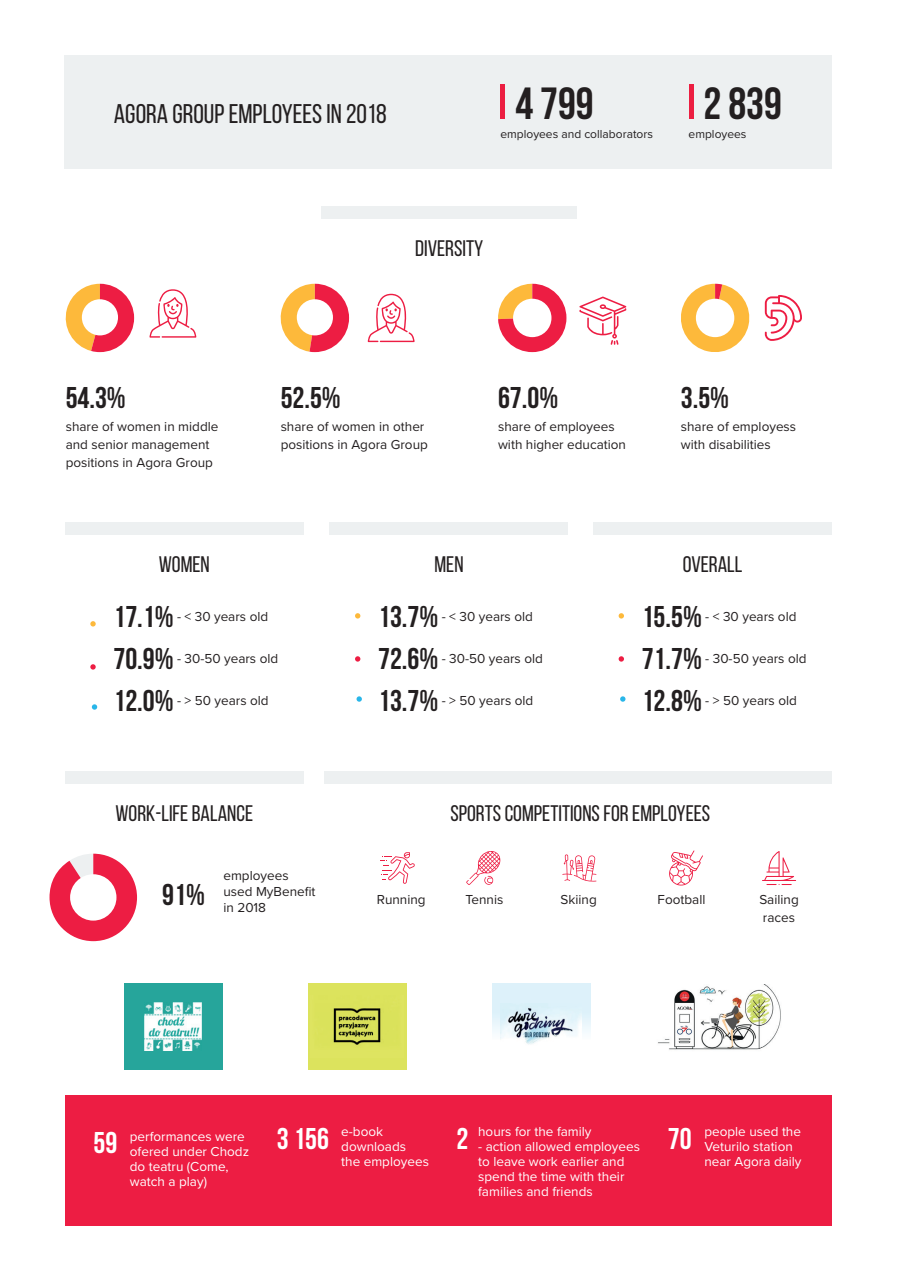
<style>
.page{position:relative;width:898px;height:1272px;background:#fff}
.page>*{position:absolute;margin:0;border:0;box-sizing:border-box;transform-origin:0 0}
.t1{font:700 45px "Bebas Neue";color:#231f20}
.t2{font:700 30px "Bebas Neue";color:#231f20}
.t3{font:700 30px "Bebas Neue";color:#fff}
.t4{font:27px "Bebas Neue";color:#231f20}
.t5{font:22.5px "Bebas Neue";color:#231f20}
.t6{font:13.5px/18px "Proxima Nova";color:#231f20}
.t7{font:13.5px/15px "Proxima Nova";color:#fff}
.t8{font:12px "Proxima Nova";color:#231f20}
</style>
<div class="page">
<div style="left:66px;top:1095px;width:765px;height:131px;background:#ed1d43"></div>
<div style="left:124px;top:983px;width:98px;height:86px;background:#26a59b"></div>
<img style="left:145px;top:1002px;width:56px;height:48px">
<div style="left:308px;top:983px;width:98px;height:86px;background:#dce35d"></div>
<img style="left:333px;top:1008px;width:48px;height:37px">
<div style="left:492px;top:983px;width:98px;height:86px;background:linear-gradient(to bottom,#d5eef9,#fff)"></div>
<img style="left:500px;top:1003px;width:81px;height:46px">
<div style="left:64px;top:56px;width:767px;height:113px;background:#edf0f1"></div>
<svg style="left:149px;top:289px;width:47px;height:48px"></svg>
<svg style="left:65px;top:284px;width:69px;height:68px"></svg>
<div style="left:82px;top:299px;width:36px;height:36px;background:#fff;border-radius:50%"></div>
<svg style="left:280px;top:284px;width:69px;height:68px"></svg>
<div style="left:297px;top:299px;width:36px;height:36px;background:#fff;border-radius:50%"></div>
<svg style="left:367px;top:294px;width:47px;height:48px"></svg>
<svg style="left:498px;top:284px;width:68px;height:68px"></svg>
<div style="left:513px;top:299px;width:38px;height:38px;background:#fff;border-radius:50%"></div>
<svg style="left:579px;top:296px;width:47px;height:49px"></svg>
<svg style="left:681px;top:284px;width:69px;height:68px"></svg>
<div style="left:695px;top:299px;width:39px;height:38px;background:#fff;border-radius:50%"></div>
<svg style="left:764px;top:295px;width:37px;height:46px"></svg>
<div style="left:321px;top:206px;width:255px;height:13px;background:#edf0f1"></div>
<div style="left:593px;top:521px;width:238px;height:13px;background:#edf0f1"></div>
<div style="left:65px;top:521px;width:238px;height:13px;background:#edf0f1"></div>
<div style="left:330px;top:521px;width:238px;height:13px;background:#edf0f1"></div>
<svg style="left:355px;top:656px;width:5px;height:5px"></svg>
<svg style="left:356px;top:696px;width:6px;height:5px"></svg>
<svg style="left:355px;top:613px;width:5px;height:5px"></svg>
<svg style="left:618px;top:656px;width:5px;height:5px"></svg>
<svg style="left:620px;top:696px;width:5px;height:5px"></svg>
<svg style="left:618px;top:613px;width:5px;height:5px"></svg>
<div style="left:65px;top:770px;width:238px;height:13px;background:#edf0f1"></div>
<div style="left:324px;top:770px;width:507px;height:13px;background:#edf0f1"></div>
<svg style="left:49px;top:853px;width:88px;height:88px"></svg>
<div style="left:70px;top:874px;width:46px;height:46px;background:#fff;border-radius:50%"></div>
<svg style="left:380px;top:852px;width:35px;height:31px"></svg>
<svg style="left:562px;top:854px;width:34px;height:27px"></svg>
<svg style="left:466px;top:851px;width:34px;height:34px"></svg>
<svg style="left:762px;top:851px;width:33px;height:34px"></svg>
<svg style="left:669px;top:850px;width:33px;height:35px"></svg>
<svg style="left:90px;top:664px;width:6px;height:5px"></svg>
<svg style="left:92px;top:704px;width:5px;height:5px"></svg>
<svg style="left:90px;top:621px;width:6px;height:5px"></svg>
<hr style="left:500px;top:84px;width:4px;height:35px;background:#ec1e41">
<div style="left:688px;top:84px;width:5px;height:35px;background:#ec1e41"></div>
<img style="left:658px;top:984px;width:123px;height:66px">
<h3 class="t4" style="left:114px;top:99px;width:274px">AGORA GROUP EMPLOYEES IN 2018</h3>
<h1 class="t1" style="left:515px;top:79px;width:80px">4 799</h1>
<p class="t8" style="left:500px;top:125px;width:154px">employees and collaborators</p>
<h1 class="t1" style="left:703px;top:79px;width:80px">2 839</h1>
<p class="t8" style="left:688px;top:125px;width:59px">employees</p>
<h3 class="t5" style="left:415px;top:236px;width:70px">DIVERSITY</h3>
<h2 class="t2" style="left:66px;top:381px;width:62px">54.3%</h2>
<p class="t6" style="left:66px;top:417px;width:154px">share of women in middle and senior management positions in Agora Group</p>
<h2 class="t2" style="left:280px;top:381px;width:62px">52.5%</h2>
<p class="t6" style="left:280px;top:417px;width:149px">share of women in other positions in Agora Group</p>
<h2 class="t2" style="left:498px;top:381px;width:62px">67.0%</h2>
<p class="t6" style="left:498px;top:417px;width:129px">share of employees with higher education</p>
<h2 class="t2" style="left:680px;top:381px;width:50px">3.5%</h2>
<p class="t6" style="left:680px;top:417px;width:117px">share of employess with disabilities</p>
<h3 class="t5" style="left:159px;top:551px;width:52px">WOMEN</h3>
<h3 class="t5" style="left:434px;top:551px;width:31px">MEN</h3>
<h3 class="t5" style="left:682px;top:551px;width:61px">OVERALL</h3>
<h2 class="t2" style="left:378px;top:600px;width:62px">13.7%</h2>
<p class="t6" style="left:441px;top:607px;width:93px">- &lt; 30 years old</p>
<h2 class="t2" style="left:378px;top:642px;width:62px">72.6%</h2>
<p class="t6" style="left:441px;top:649px;width:103px">- 30-50 years old</p>
<h2 class="t2" style="left:378px;top:684px;width:62px">13.7%</h2>
<p class="t6" style="left:441px;top:691px;width:93px">- &gt; 50 years old</p>
<h2 class="t2" style="left:113px;top:600px;width:62px">17.1%</h2>
<p class="t6" style="left:177px;top:607px;width:93px">- &lt; 30 years old</p>
<h2 class="t2" style="left:113px;top:642px;width:62px">70.9%</h2>
<p class="t6" style="left:177px;top:649px;width:103px">- 30-50 years old</p>
<h2 class="t2" style="left:113px;top:684px;width:62px">12.0%</h2>
<p class="t6" style="left:177px;top:691px;width:93px">- &gt; 50 years old</p>
<h2 class="t2" style="left:641px;top:600px;width:62px">15.5%</h2>
<p class="t6" style="left:705px;top:607px;width:93px">- &lt; 30 years old</p>
<h2 class="t2" style="left:641px;top:642px;width:62px">71.7%</h2>
<p class="t6" style="left:705px;top:649px;width:103px">- 30-50 years old</p>
<h2 class="t2" style="left:641px;top:684px;width:62px">12.8%</h2>
<p class="t6" style="left:705px;top:691px;width:93px">- &gt; 50 years old</p>
<h3 class="t5" style="left:115px;top:800px;width:139px">WORK-LIFE BALANCE</h3>
<h2 class="t2" style="left:162px;top:877px;width:44px">91%</h2>
<p class="t6" style="left:223px;top:866px;width:94px;line-height:16.2px">employees used MyBenefit in 2018</p>
<h3 class="t5" style="left:450px;top:800px;width:261px">SPORTS COMPETITIONS FOR EMPLOYEES</h3>
<p class="t6" style="left:376px;top:889px;width:50px">Running</p>
<p class="t6" style="left:465px;top:889px;width:39px">Tennis</p>
<p class="t6" style="left:560px;top:889px;width:38px">Skiing</p>
<p class="t6" style="left:657px;top:889px;width:49px">Football</p>
<p class="t6" style="left:759px;top:889px;width:41px">Sailing races</p>
<h2 class="t3" style="left:93px;top:1125px;width:25px">59</h2>
<p class="t7" style="left:130px;top:1128px;width:121px">performances were ofered under Chodz do teatru (Come, watch a play)</p>
<h2 class="t3" style="left:277px;top:1122px;width:54px">3 156</h2>
<p class="t7" style="left:341px;top:1123px;width:89px">e-book downloads<br>the employees</p>
<h2 class="t3" style="left:456px;top:1122px;width:13px">2</h2>
<p class="t7" style="left:478px;top:1122px;width:115px">hours for the family</p>
<p class="t7" style="left:478px;top:1137px;width:163px">- action allowed employees to leave work earlier and spend the time with their families and friends</p>
<h2 class="t3" style="left:667px;top:1122px;width:25px">70</h2>
<p class="t7" style="left:704px;top:1122px;width:99px">people used the<br>Veturilo station near Agora daily</p>
</div>
